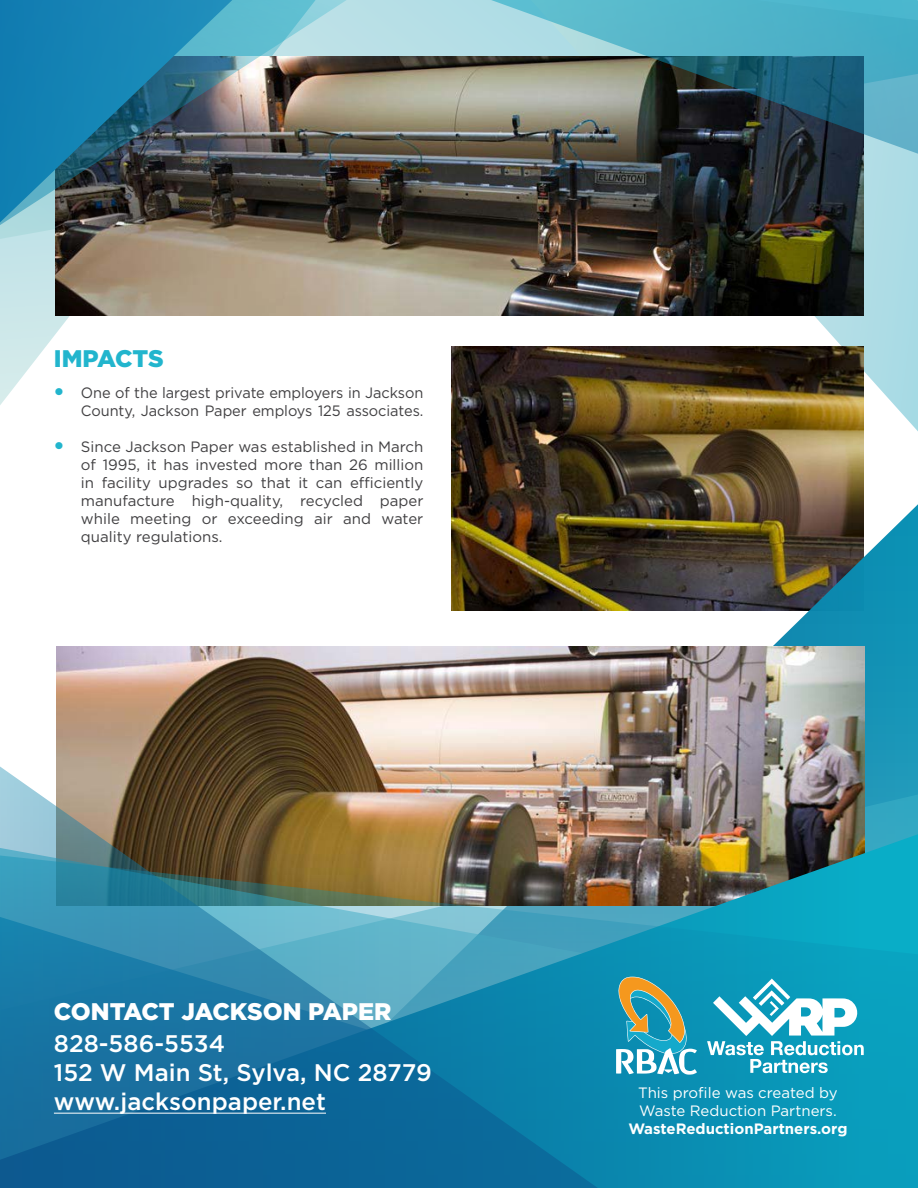
<style>
.page{position:relative;width:918px;height:1188px;background:#fff}
.page>*{position:absolute;margin:0;border:0;box-sizing:border-box;transform-origin:0 0}
.t1{font:500 24px/28.8px "Gotham";color:#fff}
.t2{font:900 24px "Gotham";color:#fff}
.t3{font:900 24px "Gotham";letter-spacing:-.01em;color:#22b5cd}
.t4{font:15px/18px "Gotham";letter-spacing:-.005em;color:#414042;text-align:right}
.t5{font:15px/18px "Gotham";color:#fff}
.t6{font:700 15px "Gotham";color:#fff}
.s1{font-weight:900;font-size:21px;color:#22b5cd}
</style>
<div class="page">
<img style="left:427px;top:308px;width:491px;height:407px">
<img style="left:615px;top:647px;width:249px;height:172px">
<svg style="left:615px;top:830px;width:303px;height:358px;background:#1d90a5"></svg>
<img style="left:0;top:622px;width:615px;height:566px">
<img style="left:427px;top:0;width:491px;height:308px">
<img style="left:0;top:0;width:427px;height:405px">
<hr style="left:54px;top:1113px;width:272px;height:1px;background:#fff">
<svg style="left:616px;top:977px;width:81px;height:98px;background:#5fa5a6"></svg>
<svg style="left:707px;top:978px;width:157px;height:95px"></svg>
<h1 class="t3" style="left:54px;top:342px;width:111px">IMPACTS</h1>
<p class="t4" style="left:54px;top:383px;width:371px"><span class="s1">•</span> One of the largest private employers in Jackson<br>County, Jackson Paper employs 125 associates.</p>
<p class="t4" style="left:81px;top:437px;width:344px;text-align:justify;text-indent:-27px"><span class="s1">•</span> Since Jackson Paper was established in March of 1995, it has invested more than 26 million in facility upgrades so that it can efficiently manufacture high-quality, recycled paper while meeting or exceeding air and water quality regulations.</p>
<h1 class="t2" style="left:54px;top:995px;width:339px">CONTACT JACKSON PAPER</h1>
<h1 class="t1" style="left:54px;top:1029px;width:380px">828-586-5534<br>152 W Main St, Sylva, NC 28779 www.jacksonpaper.net</h1>
<p class="t5" style="left:638px;top:1083px;width:201px">This profile was created by<br>Waste Reduction Partners.</p>
<p class="t6" style="left:628px;top:1119px;width:220px">WasteReductionPartners.org</p>
</div>
